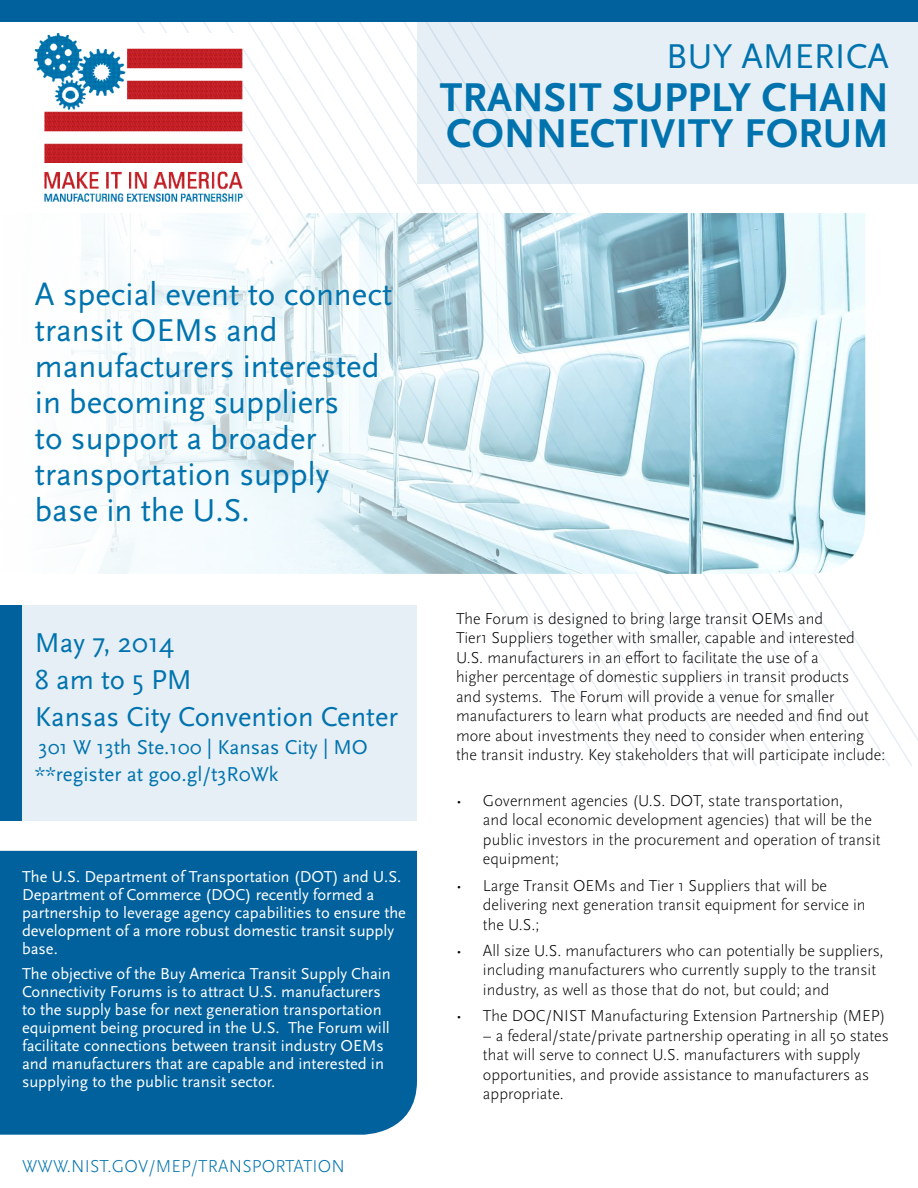
<style>
.page{position:relative;width:918px;height:1188px;background:#fff}
.page>*{position:absolute;margin:0;border:0;box-sizing:border-box;transform-origin:0 0}
.t1{font:700 42px/36px "Scala Sans OT";color:#0073ae}
.t2{font:36px "Scala Sans OT";color:#0073ae}
.t3{font:33px/36px "Scala Sans OT";color:#0073ae}
.t4{font:28.5px/36.8px "Scala Sans OT";color:#0073ae}
.t5{font:21px/27px "Scala Sans OT";color:#0073ae}
.t6{font:300 18px "Scala Sans OT";letter-spacing:.01em;color:#0073ae}
.t7{font:300 16.5px/19.5px "Scala Sans OT";color:#000}
.t8{font:16.5px/18px "Scala Sans OT";color:#fff}
</style>
<div class="page">
<svg style="left:463px;top:22px;width:455px;height:744px"></svg>
<div style="left:417px;top:20px;width:500px;height:164px;background:#e6eff5"></div>
<div style="left:1px;top:605px;width:416px;height:216px;background:#e6eff5"></div>
<div style="left:0;top:0;width:918px;height:22px;background:#00619d"></div>
<img style="left:63px;top:213px;width:802px;height:361px">
<div style="left:0;top:851px;width:417px;height:284px;background:#00619d"></div>
<div style="left:0;top:605px;width:22px;height:216px;background:#00619d"></div>
<img style="left:35px;top:34px;width:207px;height:168px">
<h2 class="t2" style="left:666px;top:37px;width:224px">BUY AMERICA</h2>
<h1 class="t1" style="left:440px;top:80px;width:451px">TRANSIT SUPPLY CHAIN<br>CONNECTIVITY FORUM</h1>
<h3 class="t3" style="left:35px;top:277px;width:359px">A special event to connect transit OEMs and manufacturers interested in becoming suppliers<br>to support a broader transportation supply base in the U.S.</h3>
<h3 class="t4" style="left:35px;top:625px;width:365px">May 7, 2014<br>8 am to 5 PM<br>Kansas City Convention Center</h3>
<p class="t5" style="left:35px;top:734px;width:335px">301 W 13th Ste.100 | Kansas City | MO **register at goo.gl/t3R0Wk</p>
<p class="t8" style="left:22px;top:868px;width:386px">The U.S. Department of Transportation (DOT) and U.S.<br>Department of Commerce (DOC) recently formed a partnership to leverage agency capabilities to ensure the development of a more robust domestic transit supply base.</p>
<p class="t8" style="left:22px;top:965px;width:370px">The objective of the Buy America Transit Supply Chain Connectivity Forums is to attract U.S. manufacturers to the supply base for next generation transportation equipment being procured in the U.S. The Forum will facilitate connections between transit industry OEMs and manufacturers that are capable and interested in supplying to the public transit sector.</p>
<p class="t6" style="left:22px;top:1157px;width:324px">WWW.NIST.GOV/MEP/TRANSPORTATION</p>
<p class="t7" style="left:456px;top:609px;width:431px">The Forum is designed to bring large transit OEMs and<br>Tier1 Suppliers together with smaller, capable and interested U.S. manufacturers in an effort to facilitate the use of a<br>higher percentage of domestic suppliers in transit products<br>and systems. The Forum will provide a venue for smaller manufacturers to learn what products are needed and find out more about investments they need to consider when entering the transit industry. Key stakeholders that will participate include:</p>
<p class="t7" style="left:483px;top:791px;width:399px;text-indent:-27px">• Government agencies (U.S. DOT, state transportation,<br>and local economic development agencies) that will be the public investors in the procurement and operation of transit equipment;</p>
<p class="t7" style="left:483px;top:876px;width:384px;text-indent:-27px">• Large Transit OEMs and Tier 1 Suppliers that will be delivering next generation transit equipment for service in the U.S.;</p>
<p class="t7" style="left:483px;top:941px;width:402px;text-indent:-27px">• All size U.S. manufacturers who can potentially be suppliers, including manufacturers who currently supply to the transit industry, as well as those that do not, but could; and</p>
<p class="t7" style="left:456px;top:1006px;width:431px">• The DOC/NIST Manufacturing Extension Partnership (MEP)</p>
<p class="t7" style="left:483px;top:1026px;width:407px">– a federal/state/private partnership operating in all 50 states that will serve to connect U.S. manufacturers with supply opportunities, and provide assistance to manufacturers as appropriate.</p>
</div>
